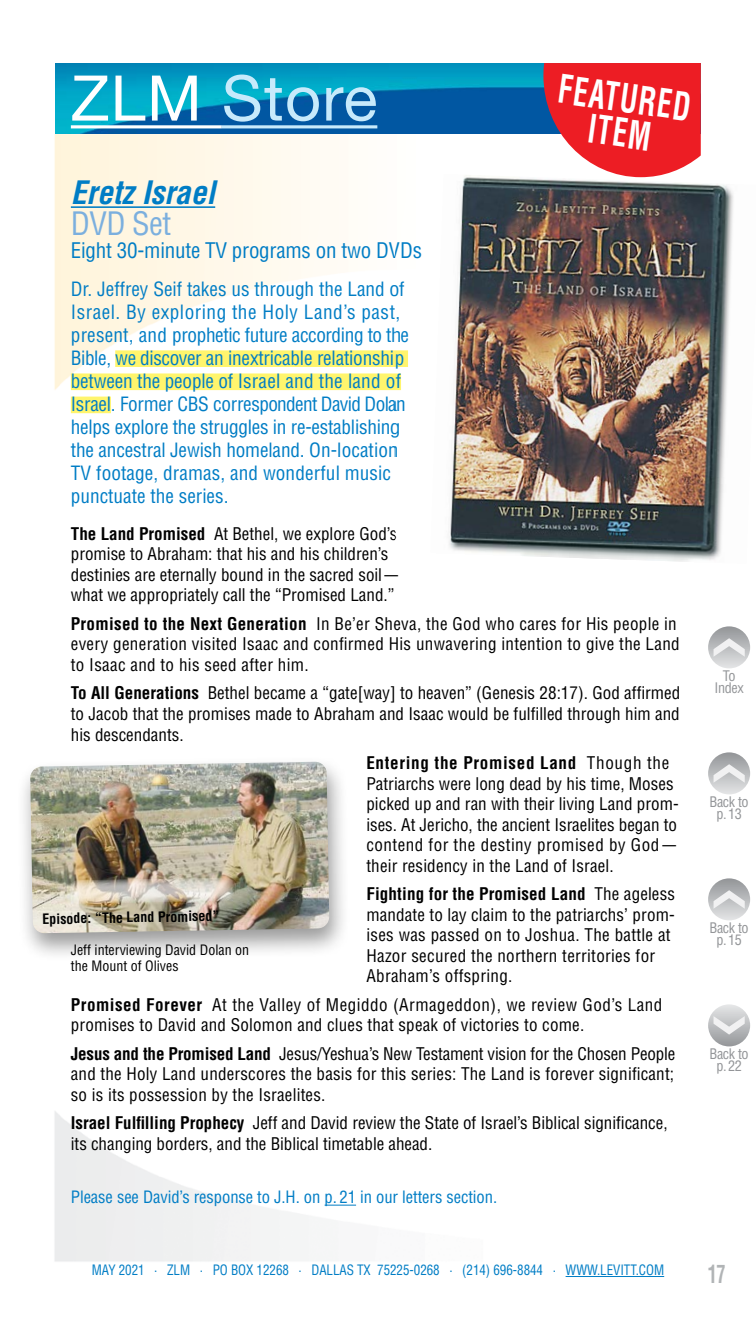
<style>
.page{position:relative;width:756px;height:1323px;background:#fff}
.page>*{position:absolute;margin:0;border:0;box-sizing:border-box;transform-origin:0 0}
.t1{font:63px "Helvetica Neue LT Std";letter-spacing:.02em;color:#c7eafb}
.t2{font:700 condensed 38.5px/35px "Helvetica";color:#fff;text-align:center;scale:.75 1}
.t3{font:italic 700 condensed 31.5px "Helvetica";color:#007dc5}
.t4{font:condensed 31.5px "Helvetica";letter-spacing:-.02em;color:#7bafde}
.t5{font:700 condensed 24.5px "Helvetica";color:#b1b4b6;scale:.75 1}
.t6{font:condensed 21px "Helvetica";letter-spacing:-.01em;color:#007dc5}
.t7{font:condensed 19.25px/23.1px "Helvetica";letter-spacing:-.01em;color:#007dc5}
.t8{font:condensed 17.15px/20.5px "Helvetica";letter-spacing:.01em;color:#000}
.t9{font:condensed 16.62px "Helvetica";letter-spacing:-.005em;color:#007dc5}
.t10{font:condensed 14.17px/12.2px "Helvetica";letter-spacing:-.025em;color:#939598;text-align:center}
.t11{font:condensed 14px "Helvetica";letter-spacing:-.005em;color:#007dc5;scale:.93 1}
.t12{font:condensed 14px/15.8px "Helvetica";color:#000}
.t13{font:700 condensed 14px "Helvetica";color:#000}
.s1{color:#fff}
.s2{font-weight:700}
</style>
<div class="page">
<img style="left:54px;top:134px;width:347px;height:266px">
<img style="left:55px;top:63px;width:488px;height:71px">
<hr style="left:566px;top:1276px;width:98px;height:1px;background:#007dc5">
<hr style="left:71px;top:125px;width:151px;height:3px;background:#fff">
<hr style="left:222px;top:125px;width:155px;height:3px;background:#c7eafb">
<hr style="left:71px;top:206px;width:144px;height:2px;background:#007dc5">
<div style="left:115px;top:350px;width:293px;height:17px;background:#fff56d"></div>
<div style="left:71px;top:373px;width:330px;height:17px;background:#fff56d"></div>
<div style="left:71px;top:397px;width:40px;height:16px;background:#fff56d"></div>
<hr style="left:325px;top:1205px;width:31px;height:1px;background:#007dc5">
<svg style="left:543px;top:63px;width:158px;height:111px;background:#e9363d"></svg>
<img style="left:449px;top:174px;width:285px;height:372px">
<img style="left:450px;top:178px;width:276px;height:384px">
<div style="left:15px;top:755px;width:336px;height:208px;background:#000;opacity:.4"></div>
<img style="left:30px;top:762px;width:299px;height:171px">
<img style="left:70px;top:877px;width:164px;height:27px">
<div style="left:708px;top:626px;width:42px;height:42px;background:linear-gradient(to bottom,#96989b,#e0e1e2);border-radius:21px"></div>
<svg style="left:714px;top:638px;width:31px;height:19px"></svg>
<div style="left:708px;top:752px;width:42px;height:42px;background:linear-gradient(to bottom,#96989b,#e0e1e2);border-radius:21px"></div>
<svg style="left:714px;top:764px;width:31px;height:19px"></svg>
<div style="left:708px;top:878px;width:42px;height:42px;background:linear-gradient(to bottom,#96989b,#e0e1e2);border-radius:21px"></div>
<svg style="left:714px;top:890px;width:31px;height:19px"></svg>
<div style="left:708px;top:1004px;width:42px;height:42px;background:linear-gradient(to bottom,#e7e9ea,#979a9d);border-radius:21px"></div>
<svg style="left:714px;top:1016px;width:31px;height:19px"></svg>
<h1 class="t1" style="left:71px;top:61px;width:308px"><span class="s1">ZLM</span> Store</h1>
<h2 class="t2" style="left:561px;top:71px;width:179px;rotate:8deg">FEATURED<br>ITEM</h2>
<h3 class="t3" style="left:71px;top:173px;width:146px">Eretz Israel</h3>
<h3 class="t4" style="left:71px;top:204px;width:102px">DVD Set</h3>
<p class="t6" style="left:71px;top:237px;width:353px">Eight 30-minute TV programs on two DVDs</p>
<p class="t7" style="left:71px;top:277px;width:340px">Dr. Jeffrey Seif takes us through the Land of Israel. By exploring the Holy Land’s past, present, and prophetic future according to the Bible, we discover an inextricable relationship between the people of Israel and the land of Israel. Former CBS correspondent David Dolan helps explore the struggles in re-establishing the ancestral Jewish homeland. On-location TV footage, dramas, and wonderful music punctuate the series.</p>
<p class="t8" style="left:71px;top:523px;width:329px"><span class="s2">The Land Promised</span> At Bethel, we explore God’s promise to Abraham: that his and his children’s destinies are eternally bound in the sacred soil— what we appropriately call the “Promised Land.”</p>
<p class="t8" style="left:71px;top:613px;width:610px"><span class="s2">Promised to the Next Generation</span> In Be’er Sheva, the God who cares for His people in every generation visited Isaac and confirmed His unwavering intention to give the Land to Isaac and to his seed after him.</p>
<p class="t8" style="left:71px;top:683px;width:611px;text-align:justify"><span class="s2">To All Generations</span> Bethel became a “gate[way] to heaven” (Genesis 28:17). God affirmed to Jacob that the promises made to Abraham and Isaac would be fulfilled through him and his descendants.</p>
<p class="t8" style="left:366px;top:752px;width:314px"><span class="s2">Entering the Promised Land</span> Though the Patriarchs were long dead by his time, Moses picked up and ran with their living Land prom&shy;ises. At Jericho, the ancient Israelites began to contend for the destiny promised by God — their residency in the Land of Israel.</p>
<p class="t8" style="left:366px;top:884px;width:310px"><span class="s2">Fighting for the Promised Land</span> The ageless mandate to lay claim to the patriarchs’ prom&shy;ises was passed on to Joshua. The battle at Hazor secured the northern territories for Abraham’s offspring.</p>
<p class="t8" style="left:71px;top:994px;width:593px"><span class="s2">Promised Forever</span> At the Valley of Megiddo (Armageddon), we review God’s Land promises to David and Solomon and clues that speak of victories to come.</p>
<p class="t8" style="left:71px;top:1043px;width:606px;text-align:justify"><span class="s2">Jesus and the Promised Land</span> Jesus/Yeshua’s New Testament vision for the Chosen People and the Holy Land underscores the basis for this series: The Land is forever significant; so is its possession by the Israelites.</p>
<p class="t8" style="left:71px;top:1113px;width:598px"><span class="s2">Israel Fulfilling Prophecy</span> Jeff and David review the State of Israel’s Biblical significance, its changing borders, and the Biblical timetable ahead.</p>
<p class="t9" style="left:71px;top:1187px;width:428px">Please see David’s response to J.H. on p. 21 in our letters section.</p>
<p class="t13" style="left:42px;top:910px;width:178px;rotate:-1deg">Episode: “The Land Promised”</p>
<p class="t12" style="left:71px;top:942px;width:180px">Jeff interviewing David Dolan on the Mount of Olives</p>
<p class="t10" style="left:714px;top:670px;width:31px">To<br>Index</p>
<p class="t10" style="left:710px;top:796px;width:41px">Back to p.13</p>
<p class="t10" style="left:710px;top:922px;width:41px">Back to p.15</p>
<p class="t10" style="left:710px;top:1048px;width:41px">Back to p.22</p>
<p class="t11" style="left:92px;top:1261px;width:617px">MAY 2021 . ZLM . PO BOX 12268 . DALLAS TX 75225-0268 . (214) 696-8844 . WWW.LEVITT.COM</p>
<h3 class="t5" style="left:708px;top:1258px;width:25px">17</h3>
</div>
